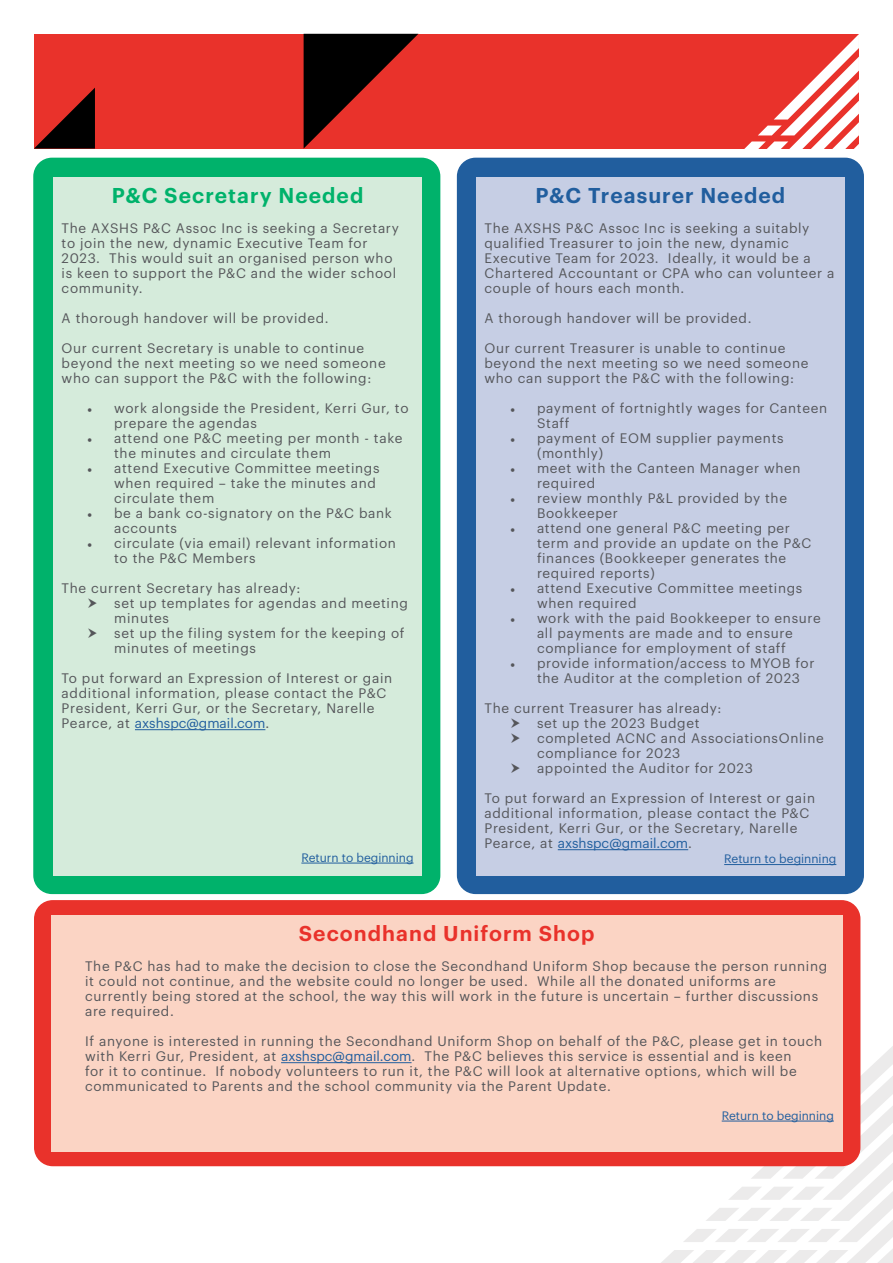
<style>
.page{position:relative;width:893px;height:1263px;background:#fff}
.page>*{position:absolute;margin:0;border:0;box-sizing:border-box;transform-origin:0 0}
.t1{font:600 21px "Graphik";letter-spacing:.05em;color:#e9322b}
.t2{font:600 21px "Graphik";letter-spacing:.05em;color:#00b26b}
.t3{font:600 21px "Graphik";letter-spacing:.05em;color:#215e9e}
.t4{font:13.5px/15px "Graphik";letter-spacing:.05em;color:#55565a}
.t5{font:12px "Graphik";color:#215e9e}
.s1{font-family:"Minion Pro"}
.s2{color:#215e9e}
</style>
<div class="page">
<div style="left:34px;top:34px;width:825px;height:115px;background:#e9322b"></div>
<svg style="left:678px;top:34px;width:181px;height:130px"></svg>
<svg style="left:660px;top:1045px;width:233px;height:218px"></svg>
<div style="left:35px;top:901px;width:825px;height:264px;background:#e9322b;border-radius:18px"></div>
<div style="left:34px;top:900px;width:826px;height:266px;border:2px solid #e9322b;border-radius:18px"></div>
<div style="left:51px;top:915px;width:791px;height:237px;background:#fbd4c4"></div>
<hr style="left:281px;top:1062px;width:131px;height:1px;background:#215e9e">
<hr style="left:722px;top:1121px;width:112px;height:1px;background:#215e9e">
<div style="left:34px;top:158px;width:406px;height:735px;background:#00b26b;border-radius:18px"></div>
<div style="left:33px;top:158px;width:407px;height:736px;border:2px solid #00b26b;border-radius:18px"></div>
<div style="left:458px;top:158px;width:405px;height:735px;background:#215e9e;border-radius:18px"></div>
<div style="left:457px;top:158px;width:407px;height:736px;border:2px solid #215e9e;border-radius:18px"></div>
<div style="left:53px;top:177px;width:369px;height:699px;background:#d5ebdb"></div>
<hr style="left:135px;top:729px;width:130px;height:1px;background:#215e9e">
<hr style="left:301px;top:863px;width:113px;height:1px;background:#215e9e">
<div style="left:476px;top:177px;width:369px;height:699px;background:#c6cee4"></div>
<hr style="left:558px;top:849px;width:130px;height:1px;background:#215e9e">
<hr style="left:724px;top:864px;width:112px;height:1px;background:#215e9e">
<h1 class="t2" style="left:112px;top:180px;width:253px">P&amp;C Secretary Needed</h1>
<p class="t4" style="left:62px;top:220px;width:339px">The AXSHS P&amp;C Assoc Inc is seeking a Secretary to join the new, dynamic Executive Team for 2023. This would suit an organised person who is keen to support the P&amp;C and the wider school community.</p>
<p class="t4" style="left:62px;top:310px;width:269px">A thorough handover will be provided.</p>
<p class="t4" style="left:62px;top:340px;width:326px">Our current Secretary is unable to continue beyond the next meeting so we need someone who can support the P&amp;C with the following:</p>
<p class="t4" style="left:114px;top:400px;width:296px;text-indent:-27px"><span class="s1">•</span> work alongside the President, Kerri Gur, to prepare the agendas</p>
<p class="t4" style="left:114px;top:430px;width:290px;text-indent:-27px"><span class="s1">•</span> attend one P&amp;C meeting per month - take the minutes and circulate them</p>
<p class="t4" style="left:114px;top:460px;width:267px;text-indent:-27px"><span class="s1">•</span> attend Executive Committee meetings when required – take the minutes and circulate them</p>
<p class="t4" style="left:114px;top:505px;width:279px;text-indent:-27px"><span class="s1">•</span> be a bank co-signatory on the P&amp;C bank accounts</p>
<p class="t4" style="left:114px;top:535px;width:283px;text-indent:-27px"><span class="s1">•</span> circulate (via email) relevant information to the P&amp;C Members</p>
<p class="t4" style="left:114px;top:580px;width:295px;text-indent:-53px">The current Secretary has already:<br>set up templates for agendas and meeting minutes<br>set up the filing system for the keeping of minutes of meetings</p>
<p class="t4" style="left:62px;top:670px;width:332px">To put forward an Expression of Interest or gain additional information, please contact the P&amp;C President, Kerri Gur, or the Secretary, Narelle Pearce, at <span class="s2">axshspc@gmail.com</span>.</p>
<p class="t5" style="left:301px;top:848px;width:114px">Return to beginning</p>
<h1 class="t3" style="left:536px;top:180px;width:251px">P&amp;C Treasurer Needed</h1>
<p class="t4" style="left:484px;top:220px;width:352px">The AXSHS P&amp;C Assoc Inc is seeking a suitably qualified Treasurer to join the new, dynamic Executive Team for 2023. Ideally, it would be a Chartered Accountant or CPA who can volunteer a couple of hours each month.</p>
<p class="t4" style="left:484px;top:310px;width:269px">A thorough handover will be provided.</p>
<p class="t4" style="left:484px;top:340px;width:326px">Our current Treasurer is unable to continue beyond the next meeting so we need someone who can support the P&amp;C with the following:</p>
<p class="t4" style="left:537px;top:400px;width:292px;text-indent:-27px"><span class="s1">•</span> payment of fortnightly wages for Canteen<br>Staff</p>
<p class="t4" style="left:537px;top:430px;width:248px;text-indent:-27px"><span class="s1">•</span> payment of EOM supplier payments (monthly)</p>
<p class="t4" style="left:537px;top:460px;width:265px;text-indent:-27px"><span class="s1">•</span> meet with the Canteen Manager when required</p>
<p class="t4" style="left:537px;top:490px;width:252px;text-indent:-27px"><span class="s1">•</span> review monthly P&amp;L provided by the<br>Bookkeeper</p>
<p class="t4" style="left:537px;top:520px;width:276px;text-indent:-27px"><span class="s1">•</span> attend one general P&amp;C meeting per term and provide an update on the P&amp;C finances (Bookkeeper generates the required reports)</p>
<p class="t4" style="left:537px;top:580px;width:267px;text-indent:-27px"><span class="s1">•</span> attend Executive Committee meetings when required</p>
<p class="t4" style="left:510px;top:610px;width:312px;text-align:center"><span class="s1">•</span> work with the paid Bookkeeper to ensure all payments are made and to ensure compliance for employment of staff</p>
<p class="t4" style="left:537px;top:655px;width:279px;text-indent:-27px"><span class="s1">•</span> provide information/access to MYOB for the Auditor at the completion of 2023</p>
<p class="t4" style="left:537px;top:700px;width:288px;text-indent:-53px">The current Treasurer has already:<br>set up the 2023 Budget<br>completed ACNC and AssociationsOnline compliance for 2023<br>appointed the Auditor for 2023</p>
<p class="t4" style="left:484px;top:790px;width:332px">To put forward an Expression of Interest or gain additional information, please contact the P&amp;C President, Kerri Gur, or the Secretary, Narelle Pearce, at <span class="s2">axshspc@gmail.com</span>.</p>
<p class="t5" style="left:724px;top:850px;width:114px">Return to beginning</p>
<h1 class="t1" style="left:299px;top:918px;width:297px">Secondhand Uniform Shop</h1>
<p class="t4" style="left:85px;top:958px;width:744px">The P&amp;C has had to make the decision to close the Secondhand Uniform Shop because the person running it could not continue, and the website could no longer be used. While all the donated uniforms are currently being stored at the school, the way this will work in the future is uncertain – further discussions are required.</p>
<p class="t4" style="left:85px;top:1033px;width:739px">If anyone is interested in running the Secondhand Uniform Shop on behalf of the P&amp;C, please get in touch with Kerri Gur, President, at <span class="s2">axshspc@gmail.com</span>. The P&amp;C believes this service is essential and is keen<br>for it to continue. If nobody volunteers to run it, the P&amp;C will look at alternative options, which will be communicated to Parents and the school community via the Parent Update.</p>
<p class="t5" style="left:722px;top:1106px;width:114px">Return to beginning</p>
</div>
